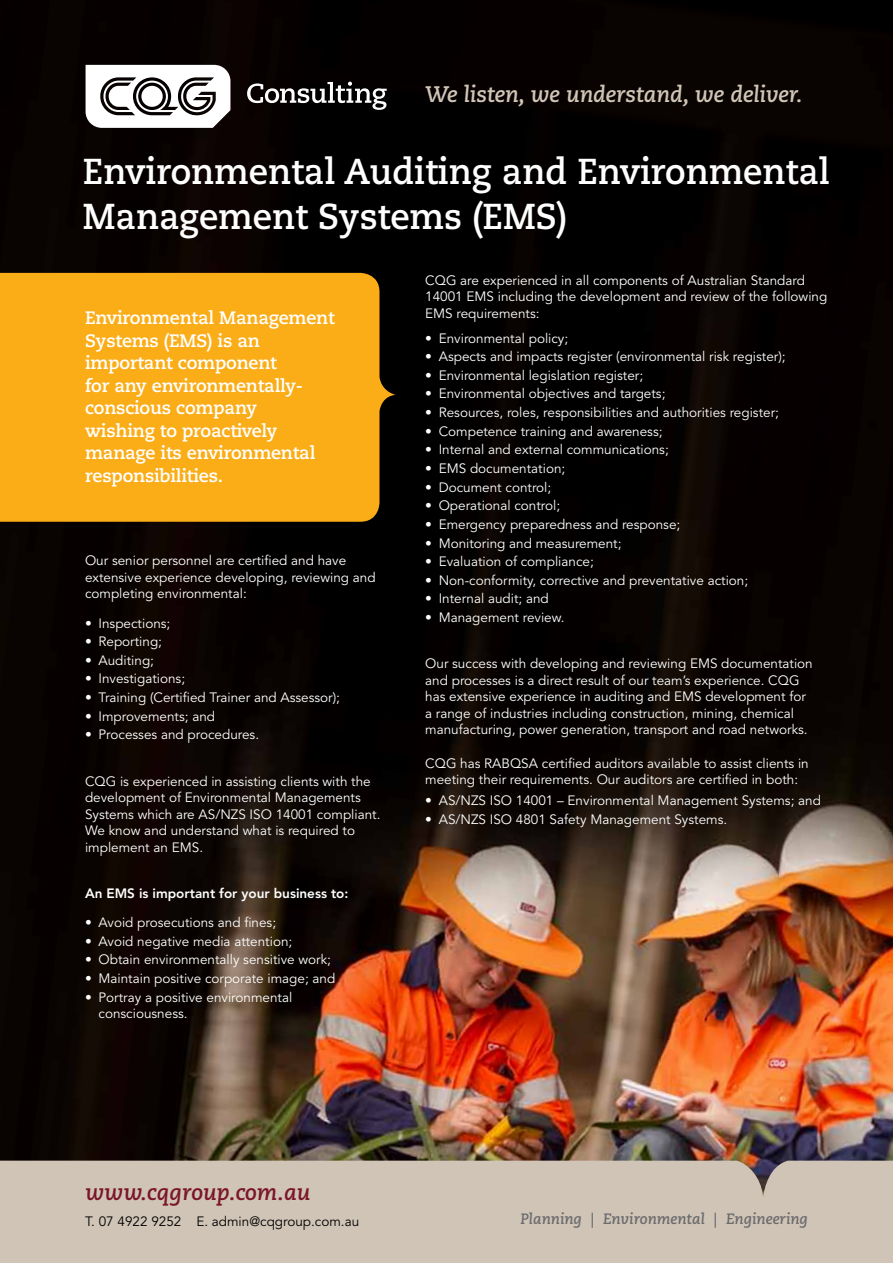
<style>
.page{position:relative;width:893px;height:1263px;background:#fff}
.page>*{position:absolute;margin:0;border:0;box-sizing:border-box;transform-origin:0 0}
.t1{font:700 36px/45px "Caecilia";color:#fff;scale:.96 1}
.t2{font:22.5px "Caecilia Bold Italic Os F";letter-spacing:-.01em;color:#d1c5b7}
.t3{font:italic 700 22.5px "Caecilia";color:#7b162a}
.t4{font:700 18px/22.5px "Caecilia";letter-spacing:-.01em;color:#fff}
.t5{font:italic 700 15px "Caecilia";color:#6b6c6e}
.t6{font:13.5px/16.5px "Avenir";color:#fff}
.t7{font:800 13.5px "Avenir";color:#fff}
.t8{font:13.5px "Avenir";color:#000}
</style>
<div class="page">
<img style="left:0;top:0;width:893px;height:1160px">
<div style="left:0;top:273px;width:396px;height:249px;background:#fbad18"></div>
<svg style="left:247px;top:82px;width:140px;height:28px"></svg>
<svg style="left:86px;top:65px;width:144px;height:63px"></svg>
<div style="left:0;top:1160px;width:893px;height:103px;background:#d0c4b6"></div>
<h2 class="t2" style="left:425px;top:81px;width:379px">We listen, we understand, we deliver.</h2>
<h1 class="t1" style="left:83px;top:150px;width:779px">Environmental Auditing and Environmental<br>Management Systems (EMS)</h1>
<p class="t6" style="left:425px;top:272px;width:404px">CQG are experienced in all components of Australian Standard<br>14001 EMS including the development and review of the following<br>EMS requirements:</p>
<p class="t6" style="left:425px;top:330px;width:145px">• Environmental policy;</p>
<p class="t6" style="left:425px;top:349px;width:362px">• Aspects and impacts register (environmental risk register);</p>
<p class="t6" style="left:425px;top:367px;width:219px">• Environmental legislation register;</p>
<p class="t6" style="left:425px;top:386px;width:242px">• Environmental objectives and targets;</p>
<p class="t6" style="left:425px;top:405px;width:355px">• Resources, roles, responsibilities and authorities register;</p>
<p class="t6" style="left:425px;top:423px;width:239px">• Competence training and awareness;</p>
<p class="t6" style="left:425px;top:442px;width:245px">• Internal and external communications;</p>
<p class="t6" style="left:425px;top:460px;width:142px">• EMS documentation;</p>
<p class="t6" style="left:425px;top:479px;width:128px">• Document control;</p>
<p class="t6" style="left:425px;top:498px;width:136px">• Operational control;</p>
<p class="t6" style="left:425px;top:516px;width:257px">• Emergency preparedness and response;</p>
<p class="t6" style="left:425px;top:535px;width:198px">• Monitoring and measurement;</p>
<p class="t6" style="left:425px;top:554px;width:170px">• Evaluation of compliance;</p>
<p class="t6" style="left:425px;top:572px;width:324px">• Non-conformity, corrective and preventative action;</p>
<p class="t6" style="left:425px;top:591px;width:125px">• Internal audit; and</p>
<p class="t6" style="left:425px;top:609px;width:141px">• Management review.</p>
<p class="t6" style="left:425px;top:656px;width:389px">Our success with developing and reviewing EMS documentation and processes is a direct result of our team’s experience. CQG has extensive experience in auditing and EMS development for a range of industries including construction, mining, chemical manufacturing, power generation, transport and road networks.</p>
<p class="t6" style="left:425px;top:755px;width:385px">CQG has RABQSA certified auditors available to assist clients in meeting their requirements. Our auditors are certified in both:</p>
<p class="t6" style="left:425px;top:792px;width:397px">• AS/NZS ISO 14001 – Environmental Management Systems; and</p>
<p class="t6" style="left:425px;top:811px;width:303px">• AS/NZS ISO 4801 Safety Management Systems.</p>
<h3 class="t4" style="left:85px;top:307px;width:251px">Environmental Management<br>Systems (EMS) is an important component<br>for any environmentally&shy;conscious company<br>wishing to proactively manage its environmental responsibilities.</h3>
<p class="t6" style="left:85px;top:553px;width:292px">Our senior personnel are certified and have extensive experience developing, reviewing and completing environmental:</p>
<p class="t6" style="left:85px;top:615px;width:87px">• Inspections;</p>
<p class="t6" style="left:85px;top:634px;width:78px">• Reporting;</p>
<p class="t6" style="left:85px;top:652px;width:70px">• Auditing;</p>
<p class="t6" style="left:85px;top:671px;width:102px">• Investigations;</p>
<p class="t6" style="left:85px;top:689px;width:256px">• Training (Certified Trainer and Assessor);</p>
<p class="t6" style="left:85px;top:708px;width:132px">• Improvements; and</p>
<p class="t6" style="left:85px;top:727px;width:176px">• Processes and procedures.</p>
<p class="t6" style="left:85px;top:773px;width:297px">CQG is experienced in assisting clients with the development of Environmental Managements Systems which are AS/NZS ISO 14001 compliant.<br>We know and understand what is required to implement an EMS.</p>
<p class="t7" style="left:85px;top:885px;width:265px">An EMS is important for your business to:</p>
<p class="t6" style="left:85px;top:914px;width:193px">• Avoid prosecutions and fines;</p>
<p class="t6" style="left:85px;top:933px;width:209px">• Avoid negative media attention;</p>
<p class="t6" style="left:85px;top:952px;width:247px">• Obtain environmentally sensitive work;</p>
<p class="t6" style="left:85px;top:970px;width:252px">• Maintain positive corporate image; and</p>
<p class="t6" style="left:99px;top:989px;width:195px;text-indent:-14px">• Portray a positive environmental consciousness.</p>
<h2 class="t3" style="left:85px;top:1178px;width:227px">www.cqgroup.com.au</h2>
<p class="t8" style="left:85px;top:1213px;width:276px">T. 07 4922 9252 E. admin@cqgroup.com.au</p>
<p class="t5" style="left:521px;top:1210px;width:289px">Planning | Environmental | Engineering</p>
</div>
